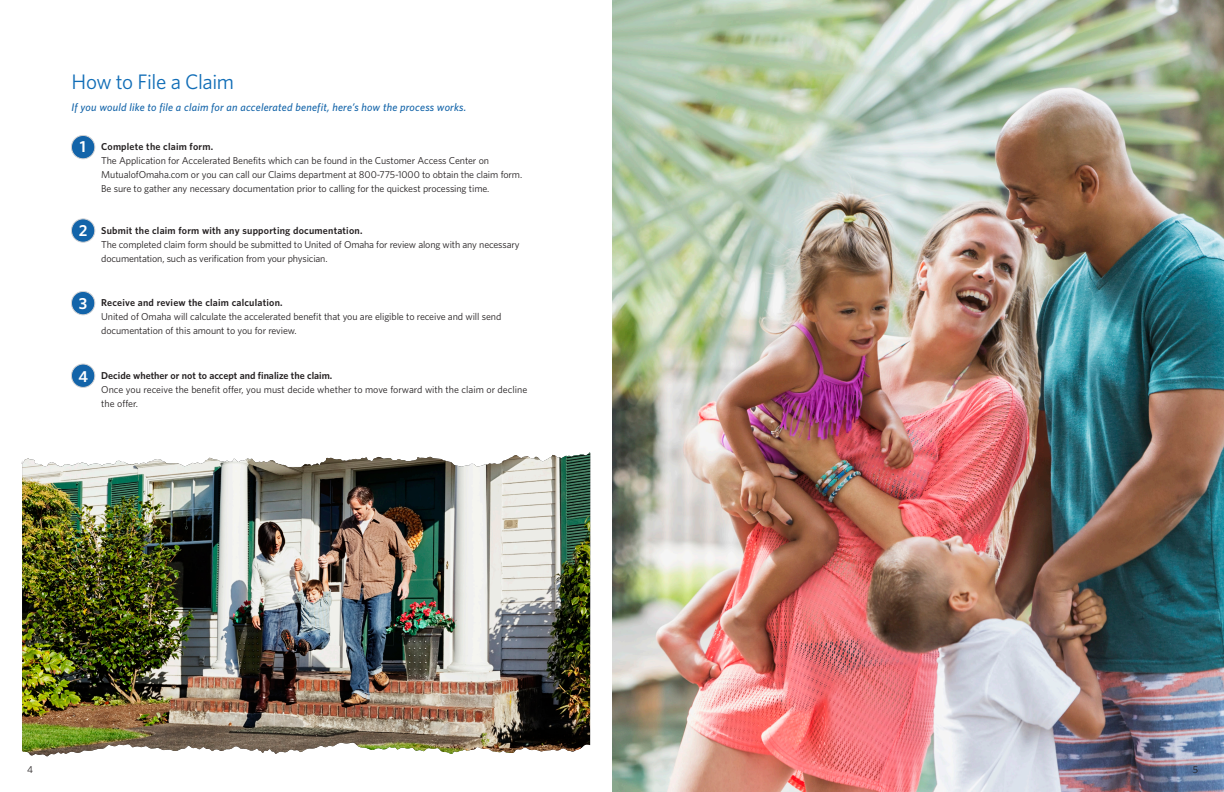
<style>
.page{position:relative;width:1224px;height:792px;background:#fff}
.page>*{position:absolute;margin:0;border:0;box-sizing:border-box;transform-origin:0 0}
.intro{font:21px "Whitney";letter-spacing:-.025em;color:#106db7}
.body{font:600 16px "Whitney";color:#fff}
.intro-2{font:italic 500 11px "Whitney";letter-spacing:.02em;color:#1364a9}
.body-2{font:10px/14px "Whitney";letter-spacing:-.01em;color:#231f20}
.body-3{font:600 10px "Whitney";letter-spacing:.02em;color:#231f20}
.s1{font-weight:600}
</style>
<div class="page">
<div style="left:71px;top:135px;width:24px;height:24px;background:#1364a9;border-radius:50%"></div>
<div style="left:71px;top:135px;width:24px;height:24px;border:1px solid #d1d2d4;border-radius:50%"></div>
<div style="left:71px;top:219px;width:24px;height:23px;background:#1364a9;border-radius:50%"></div>
<div style="left:71px;top:218px;width:24px;height:25px;border:1px solid #d1d2d4;border-radius:50%"></div>
<div style="left:71px;top:291px;width:24px;height:24px;background:#1364a9;border-radius:50%"></div>
<div style="left:71px;top:291px;width:24px;height:24px;border:1px solid #d1d2d4;border-radius:50%"></div>
<div style="left:71px;top:364px;width:24px;height:23px;background:#1364a9;border-radius:50%"></div>
<div style="left:71px;top:364px;width:24px;height:24px;border:1px solid #d1d2d4;border-radius:50%"></div>
<img style="left:612px;top:0;width:612px;height:792px">
<img style="left:22px;top:452px;width:568px;height:304px">
<img style="left:397px;top:454px;width:192px;height:13px">
<p class="intro" style="left:71px;top:68px;width:164px">How to File a Claim</p>
<p class="intro-2" style="left:71px;top:100px;width:396px">If you would like to file a claim for an accelerated benefit, here’s how the process works.</p>
<p class="body" style="left:80px;top:136px;width:8px">1</p>
<p class="body-2" style="left:101px;top:140px;width:423px"><span class="s1">Complete the claim form.<br></span>The Application for Accelerated Benefits which can be found in the Customer Access Center on MutualofOmaha.com or you can call our Claims department at 800-775-1000 to obtain the claim form.<br>Be sure to gather any necessary documentation prior to calling for the quickest processing time.</p>
<p class="body" style="left:79px;top:220px;width:10px">2</p>
<p class="body-3" style="left:101px;top:224px;width:263px">Submit the claim form with any supporting documentation.</p>
<p class="body-2" style="left:101px;top:237px;width:420px">The completed claim form should be submitted to United of Omaha for review along with any necessary documentation, such as verification from your physician.</p>
<p class="body" style="left:79px;top:293px;width:10px">3</p>
<p class="body-2" style="left:101px;top:296px;width:402px"><span class="s1">Receive and review the claim calculation.<br></span>United of Omaha will calculate the accelerated benefit that you are eligible to receive and will send documentation of this amount to you for review.</p>
<p class="body" style="left:78px;top:365px;width:11px">4</p>
<p class="body-2" style="left:101px;top:368px;width:428px"><span class="s1">Decide whether or not to accept and finalize the claim.<br></span>Once you receive the benefit offer, you must decide whether to move forward with the claim or decline the offer.</p>
<p class="body-2" style="left:27px;top:762px;width:7px">4</p>
<p class="body-2" style="left:1193px;top:762px;width:7px">5</p>
</div>
